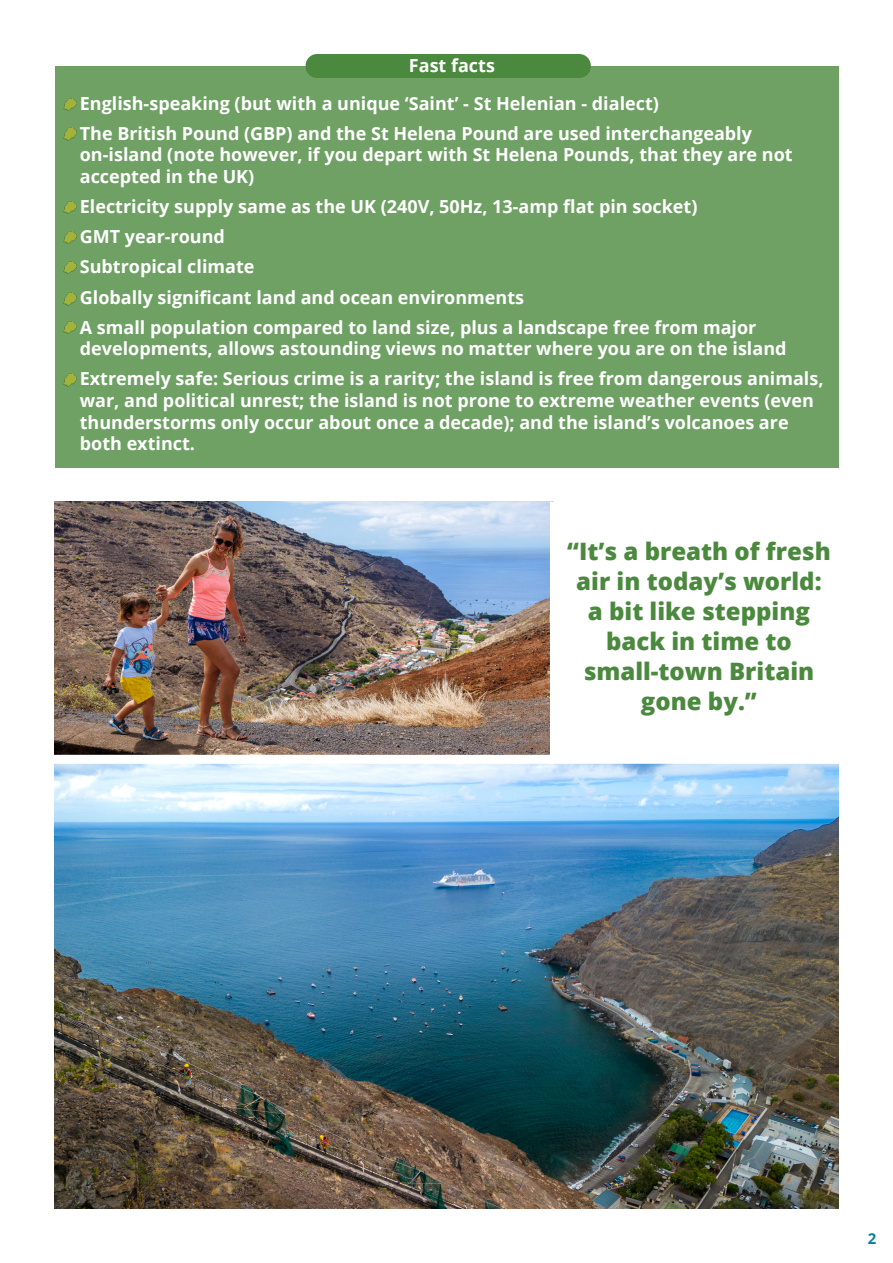
<style>
.page{position:relative;width:893px;height:1263px;background:#fff}
.page>*{position:absolute;margin:0;border:0;box-sizing:border-box;transform-origin:0 0}
.t1{font:800 24px/30px "Open Sans";color:#4b893e;text-align:center}
.t2{font:700 18px/21.6px "Open Sans";color:#fff}
.t3{font:700 15px "Open Sans";color:#08819c}
</style>
<div class="page">
<div style="left:55px;top:66px;width:783px;height:402px;background:#6fa064"></div>
<img style="left:54px;top:502px;width:496px;height:253px">
<img style="left:54px;top:764px;width:785px;height:445px">
<img style="left:63px;top:98px;width:14px;height:13px">
<img style="left:63px;top:128px;width:14px;height:12px">
<div style="left:306px;top:54px;width:285px;height:24px;background:#4b893e;border-radius:12px"></div>
<img style="left:63px;top:201px;width:14px;height:13px">
<img style="left:63px;top:231px;width:14px;height:13px">
<img style="left:63px;top:261px;width:14px;height:13px">
<img style="left:63px;top:293px;width:14px;height:12px">
<img style="left:63px;top:321px;width:14px;height:13px">
<img style="left:63px;top:374px;width:14px;height:12px">
<p class="t2" style="left:409px;top:54px;width:88px">Fast facts</p>
<p class="t2" style="left:80px;top:92px;width:581px">English-speaking (but with a unique ‘Saint’ - St Helenian - dialect)</p>
<p class="t2" style="left:80px;top:122px;width:714px">The British Pound (GBP) and the St Helena Pound are used interchangeably on-island (note however, if you depart with St Helena Pounds, that they are not accepted in the UK)</p>
<p class="t2" style="left:80px;top:195px;width:619px">Electricity supply same as the UK (240V, 50Hz, 13-amp flat pin socket)</p>
<p class="t2" style="left:80px;top:226px;width:147px">GMT year-round</p>
<p class="t2" style="left:80px;top:256px;width:176px">Subtropical climate</p>
<p class="t2" style="left:80px;top:286px;width:446px">Globally significant land and ocean environments</p>
<p class="t2" style="left:80px;top:316px;width:708px">A small population compared to land size, plus a landscape free from major developments, allows astounding views no matter where you are on the island</p>
<p class="t2" style="left:80px;top:368px;width:745px">Extremely safe: Serious crime is a rarity; the island is free from dangerous animals, war, and political unrest; the island is not prone to extreme weather events (even thunderstorms only occur about once a decade); and the island’s volcanoes are both extinct.</p>
<p class="t1" style="left:567px;top:535px;width:265px">“It’s a breath of fresh air in today’s world:</p>
<p class="t1" style="left:584px;top:595px;width:232px">a bit like stepping back in time to small-town Britain gone by.”</p>
<p class="t3" style="left:868px;top:1228px;width:10px">2</p>
</div>
